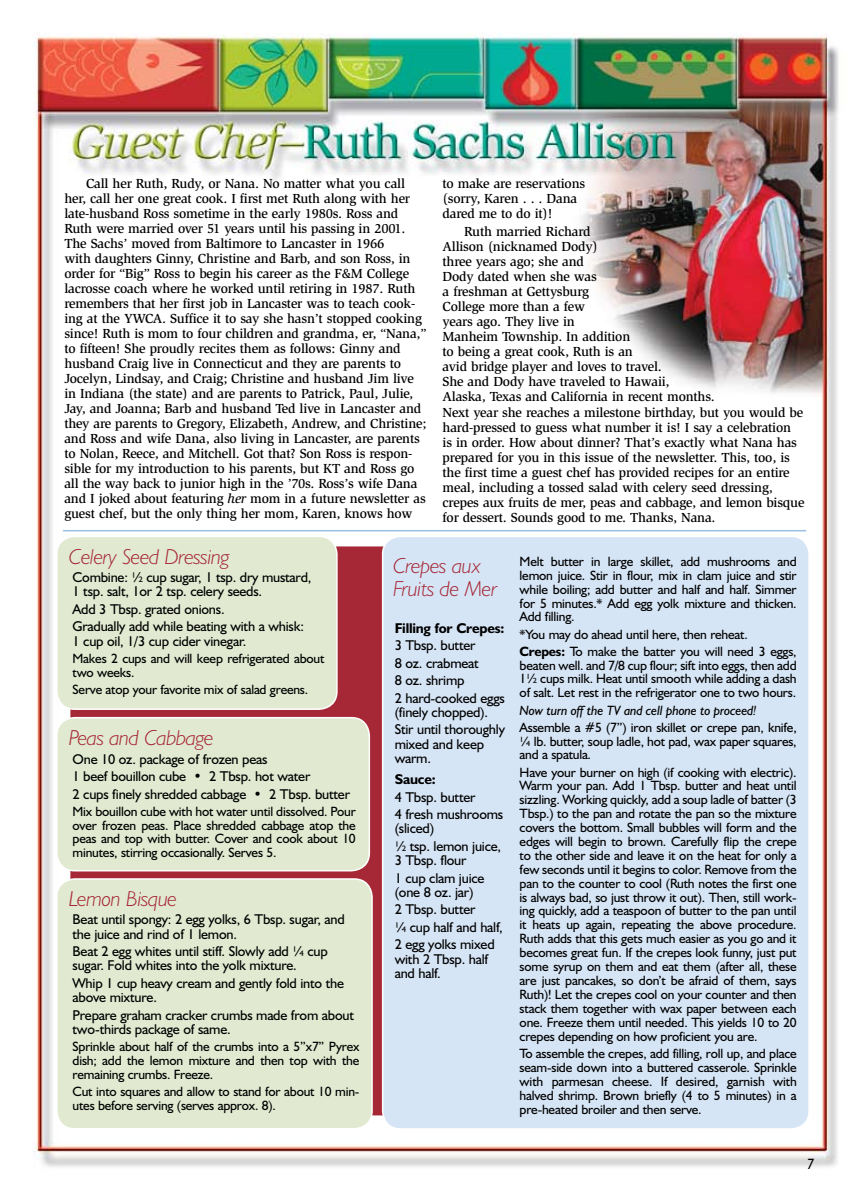
<style>
.page{position:relative;width:865px;height:1189px;background:#fff}
.page>*{position:absolute;margin:0;border:0;box-sizing:border-box;transform-origin:0 0}
.t1{font:italic 300 21.75px/22.5px "Humanist 521 BT";letter-spacing:-.015em;color:#a62735}
.t2{font:italic 15px "Humanist 521 BT";color:#000}
.t3{font:14.25px/17.5px "Humanist 521 BT";letter-spacing:-.015em;color:#000}
.t4{font:700 14.25px "Humanist 521 BT";letter-spacing:-.015em;color:#000}
.t5{font:13.5px/14px "Humanist 521 BT";letter-spacing:-.015em;color:#000;text-align:justify}
.t6{font:500 13.5px/15px "Slimbach";letter-spacing:-.015em;color:#000}
.t7{font:italic 13.5px "Humanist 521 BT";letter-spacing:-.015em;color:#000}
.s1{font-style:italic}
.s2{font-weight:700}
</style>
<div class="page">
<img style="left:33px;top:34px;width:806px;height:1133px">
<div style="left:70px;top:546px;width:705px;height:568px;background:#a62735;border-radius:18px"></div>
<div style="left:57px;top:536px;width:280px;height:173px;background:#e1ead1;border-radius:18px"></div>
<div style="left:56px;top:535px;width:281px;height:174px;border:2px solid #fff;border-radius:18px"></div>
<hr style="left:63px;top:530px;width:742px;height:1px;background:#99bfe6">
<div style="left:382px;top:536px;width:426px;height:592px;background:#d6e5f5;border-radius:18px"></div>
<div style="left:382px;top:535px;width:427px;height:594px;border:2px solid #fff;border-radius:18px"></div>
<div style="left:57px;top:717px;width:312px;height:153px;background:#e1ead1;border-radius:18px"></div>
<div style="left:56px;top:716px;width:314px;height:155px;border:2px solid #fff;border-radius:18px"></div>
<div style="left:57px;top:878px;width:315px;height:250px;background:#e1ead1;border-radius:18px"></div>
<div style="left:56px;top:877px;width:316px;height:252px;border:2px solid #fff;border-radius:18px"></div>
<p class="t6" style="left:64px;top:176px;width:363px;text-indent:22px">Call her Ruth, Rudy, or Nana. No matter what you call her, call her one great cook. I first met Ruth along with her late-husband Ross sometime in the early 1980s. Ross and Ruth were married over 51 years until his passing in 2001.<br>The Sachs’ moved from Baltimore to Lancaster in 1966<br>with daughters Ginny, Christine and Barb, and son Ross, in order for “Big” Ross to begin his career as the F&amp;M College lacrosse coach where he worked until retiring in 1987. Ruth remembers that her first job in Lancaster was to teach cook&shy;ing at the YWCA. Suffice it to say she hasn’t stopped cooking since! Ruth is mom to four children and grandma, er, “Nana,” to fifteen! She proudly recites them as follows: Ginny and husband Craig live in Connecticut and they are parents to Jocelyn, Lindsay, and Craig; Christine and husband Jim live in Indiana (the state) and are parents to Patrick, Paul, Julie, Jay, and Joanna; Barb and husband Ted live in Lancaster and they are parents to Gregory, Elizabeth, Andrew, and Christine; and Ross and wife Dana, also living in Lancaster, are parents to Nolan, Reece, and Mitchell. Got that? Son Ross is respon&shy;sible for my introduction to his parents, but KT and Ross go all the way back to junior high in the ’70s. Ross’s wife Dana and I joked about featuring <span class="s1">her</span> mom in a future newsletter as guest chef, but the only thing her mom, Karen, knows how</p>
<p class="t6" style="left:442px;top:176px;width:144px">to make are reservations (sorry, Karen . . . Dana dared me to do it)!</p>
<p class="t6" style="left:442px;top:224px;width:363px;text-indent:22px">Ruth married Richard<br>Allison (nicknamed Dody)<br>three years ago; she and<br>Dody dated when she was<br>a freshman at Gettysburg<br>College more than a few<br>years ago. They live in<br>Manheim Township. In addition<br>to being a great cook, Ruth is an<br>avid bridge player and loves to travel.<br>She and Dody have traveled to Hawaii,<br>Alaska, Texas and California in recent months.<br>Next year she reaches a milestone birthday, but you would be hard-pressed to guess what number it is! I say a celebration<br>is in order. How about dinner? That’s exactly what Nana has prepared for you in this issue of the newsletter. This, too, is the first time a guest chef has provided recipes for an entire meal, including a tossed salad with celery seed dressing, crepes aux fruits de mer, peas and cabbage, and lemon bisque for dessert. Sounds good to me. Thanks, Nana.</p>
<h1 class="t1" style="left:69px;top:545px;width:162px">Celery Seed Dressing</h1>
<p class="t3" style="left:73px;top:569px;width:240px;line-height:14.2px">Combine: ½ cup sugar, 1 tsp. dry mustard,<br>1 tsp. salt, 1or 2 tsp. celery seeds.</p>
<p class="t3" style="left:73px;top:600px;width:233px">Add 3 Tbsp. grated onions.<br>Gradually add while beating with a whisk:</p>
<p class="t3" style="left:73px;top:631px;width:175px">1 cup oil, 1/3 cup cider vinegar.</p>
<p class="t5" style="left:73px;top:650px;width:253px">Makes 2 cups and will keep refrigerated about two weeks.</p>
<p class="t5" style="left:73px;top:681px;width:237px">Serve atop your favorite mix of salad greens.</p>
<h1 class="t1" style="left:69px;top:726px;width:146px">Peas and Cabbage</h1>
<p class="t3" style="left:73px;top:749px;width:279px">One 10 oz. package of frozen peas<br>1 beef bouillon cube • 2 Tbsp. hot water<br>2 cups finely shredded cabbage • 2 Tbsp. butter</p>
<p class="t5" style="left:73px;top:803px;width:284px">Mix bouillon cube with hot water until dissolved. Pour over frozen peas. Place shredded cabbage atop the peas and top with butter. Cover and cook about 10 minutes, stirring occasionally. Serves 5.</p>
<h1 class="t1" style="left:69px;top:886px;width:110px">Lemon Bisque</h1>
<p class="t3" style="left:73px;top:911px;width:274px;line-height:14.2px">Beat until spongy: 2 egg yolks, 6 Tbsp. sugar, and the juice and rind of 1 lemon.</p>
<p class="t3" style="left:73px;top:943px;width:256px;line-height:14.2px">Beat 2 egg whites until stiff. Slowly add ¼ cup sugar. Fold whites into the yolk mixture.</p>
<p class="t3" style="left:73px;top:975px;width:273px;line-height:14.2px">Whip 1 cup heavy cream and gently fold into the above mixture.</p>
<p class="t3" style="left:73px;top:1007px;width:283px;line-height:14.2px">Prepare graham cracker crumbs made from about two-thirds package of same.</p>
<p class="t5" style="left:73px;top:1038px;width:288px">Sprinkle about half of the crumbs into a 5”x7” Pyrex dish; add the lemon mixture and then top with the remaining crumbs. Freeze.</p>
<p class="t5" style="left:73px;top:1083px;width:288px">Cut into squares and allow to stand for about 10 min&shy;utes before serving (serves approx. 8).</p>
<h1 class="t1" style="left:393px;top:554px;width:106px">Crepes aux<br>Fruits de Mer</h1>
<p class="t4" style="left:394px;top:618px;width:111px">Filling for Crepes:</p>
<p class="t3" style="left:394px;top:636px;width:112px">3 Tbsp. butter<br>8 oz. crabmeat<br>8 oz. shrimp<br>2 hard-cooked eggs</p>
<p class="t3" style="left:394px;top:702px;width:112px">(finely chopped).<br>Stir until thoroughly</p>
<p class="t3" style="left:394px;top:736px;width:91px;line-height:14.2px">mixed and keep warm.</p>
<p class="t4" style="left:394px;top:770px;width:43px">Sauce:</p>
<p class="t3" style="left:394px;top:787px;width:110px">4 Tbsp. butter<br>4 fresh mushrooms</p>
<p class="t3" style="left:394px;top:819px;width:108px">(sliced)<br>½ tsp. lemon juice,</p>
<p class="t3" style="left:394px;top:851px;width:91px">3 Tbsp. flour<br>1 cup clam juice</p>
<p class="t3" style="left:394px;top:882px;width:109px">(one 8 oz. jar)<br>2 Tbsp. butter<br>¼ cup half and half,<br>2 egg yolks mixed</p>
<p class="t3" style="left:394px;top:951px;width:95px;line-height:14.2px">with 2 Tbsp. half and half.</p>
<p class="t5" style="left:519px;top:554px;width:278px">Melt butter in large skillet, add mushrooms and lemon juice. Stir in flour, mix in clam juice and stir while boiling; add butter and half and half. Simmer for 5 minutes.* Add egg yolk mixture and thicken.<br>Add filling.</p>
<p class="t5" style="left:519px;top:625px;width:278px;line-height:17.1px">*You may do ahead until here, then reheat.<br><span class="s2">Crepes:</span> To make the batter you will need 3 eggs,</p>
<p class="t5" style="left:519px;top:657px;width:278px">beaten well. and 7/8 cup flour; sift into eggs, then add 1½ cups milk. Heat until smooth while adding a dash of salt. Let rest in the refrigerator one to two hours.</p>
<p class="t7" style="left:519px;top:701px;width:238px">Now turn off the TV and cell phone to proceed!</p>
<p class="t5" style="left:519px;top:719px;width:278px">Assemble a #5 (7”) iron skillet or crepe pan, knife, ¼ lb. butter, soup ladle, hot pad, wax paper squares, and a spatula.</p>
<p class="t5" style="left:519px;top:764px;width:278px">Have your burner on high (if cooking with electric).<br>Warm your pan. Add 1 Tbsp. butter and heat until sizzling. Working quickly, add a soup ladle of batter (3<br>Tbsp.) to the pan and rotate the pan so the mixture covers the bottom. Small bubbles will form and the edges will begin to brown. Carefully flip the crepe to the other side and leave it on the heat for only a few seconds until it begins to color. Remove from the pan to the counter to cool (Ruth notes the first one is always bad, so just throw it out). Then, still work&shy;ing quickly, add a teaspoon of butter to the pan until it heats up again, repeating the above procedure.<br>Ruth adds that this gets much easier as you go and it becomes great fun. If the crepes look funny, just put some syrup on them and eat them (after all, these are just pancakes, so don’t be afraid of them, says Ruth)! Let the crepes cool on your counter and then stack them together with wax paper between each one. Freeze them until needed. This yields 10 to 20 crepes depending on how proficient you are.</p>
<p class="t5" style="left:519px;top:1045px;width:278px">To assemble the crepes, add filling, roll up, and place seam-side down into a buttered casserole. Sprinkle with parmesan cheese. If desired, garnish with halved shrimp. Brown briefly (4 to 5 minutes) in a pre-heated broiler and then serve.</p>
<p class="t2" style="left:806px;top:1154px;width:9px">57</p>
</div>
